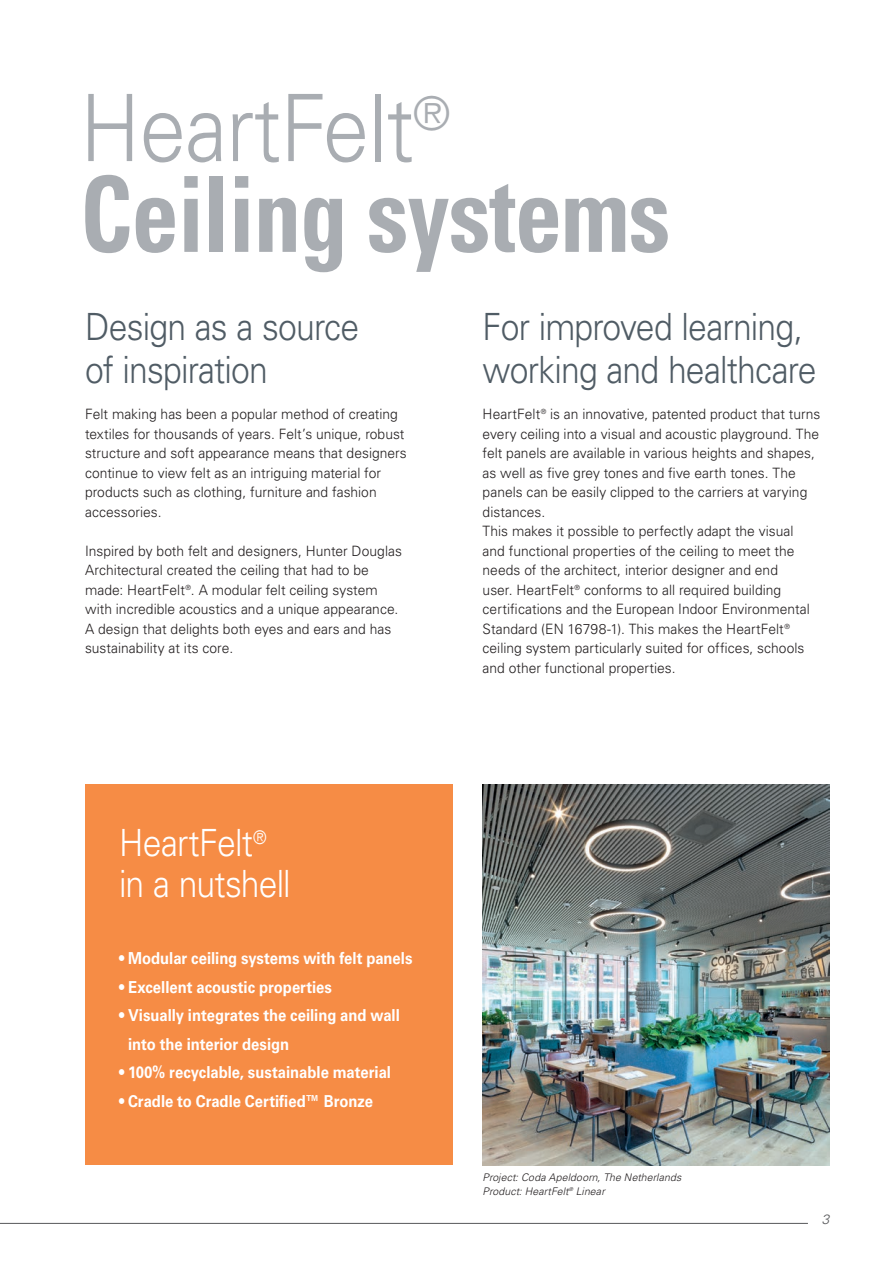
<style>
.page{position:relative;width:893px;height:1263px;background:#fff}
.page>*{position:absolute;margin:0;border:0;box-sizing:border-box;transform-origin:0 0}
.t1{font:700 condensed 105px "Univers LT Std";letter-spacing:-.01em;color:#a9adb2;scale:.9 1}
.t2{font:300 93px "Univers LT Std";letter-spacing:-.01em;color:#a9adb2;scale:.9 1}
.t3{font:300 37.5px/42.5px "Univers LT Std";letter-spacing:-.025em;color:#505c65;scale:.9 1}
.t4{font:300 37.5px/40.5px "Univers LT Std";letter-spacing:-.025em;color:#fff;scale:.9 1}
.t5{font:700 16.5px/28.5px "Univers LT Std";color:#fff;scale:.9 1}
.t6{font:300 14.25px/19.5px "Univers LT Std";color:#231f20}
.t7{font:italic 300 13.5px "Univers LT Std";color:#57585a}
.t8{font:italic 300 10.5px/13.5px "Univers LT Std";letter-spacing:.015em;color:#231f20}
</style>
<div class="page">
<div style="left:85px;top:784px;width:368px;height:381px;background:#f68c45"></div>
<hr style="left:0;top:1223px;width:808px;height:1px;background:#57585a">
<img style="left:483px;top:784px;width:346px;height:381px">
<h2 class="t2" style="left:80px;top:72px;width:413px">HeartFelt<sup>®</sup></h2>
<h1 class="t1" style="left:80px;top:150px;width:658px">Ceiling systems</h1>
<h3 class="t3" style="left:85px;top:306px;width:306px">Design as a source of inspiration</h3>
<p class="t6" style="left:85px;top:404px;width:323px">Felt making has been a popular method of creating textiles for thousands of years. Felt’s unique, robust structure and soft appearance means that designers continue to view felt as an intriguing material for products such as clothing, furniture and fashion accessories.</p>
<p class="t6" style="left:85px;top:541px;width:318px">Inspired by both felt and designers, Hunter Douglas Architectural created the ceiling that had to be made: HeartFelt<sup>®</sup>. A modular felt ceiling system with incredible acoustics and a unique appearance.<br>A design that delights both eyes and ears and has sustainability at its core.</p>
<h3 class="t4" style="left:119px;top:823px;width:192px">HeartFelt<sup>® </sup>in a nutshell</h3>
<p class="t5" style="left:119px;top:944px;width:328px">• Modular ceiling systems with felt panels</p>
<p class="t5" style="left:119px;top:973px;width:238px">• Excellent acoustic properties</p>
<p class="t5" style="left:128px;top:1001px;width:303px;text-indent:-9px">• Visually integrates the ceiling and wall into the interior design</p>
<p class="t5" style="left:119px;top:1058px;width:304px">• 100% recyclable, sustainable material</p>
<p class="t5" style="left:119px;top:1086px;width:284px">• Cradle to Cradle Certified™ Bronze</p>
<h3 class="t3" style="left:483px;top:306px;width:372px">For improved learning, working and healthcare</h3>
<p class="t6" style="left:483px;top:404px;width:339px">HeartFelt<sup>®</sup> is an innovative, patented product that turns every ceiling into a visual and acoustic playground. The felt panels are available in various heights and shapes, as well as five grey tones and five earth tones. The panels can be easily clipped to the carriers at varying distances.<br>This makes it possible to perfectly adapt the visual<br>and functional properties of the ceiling to meet the needs of the architect, interior designer and end<br>user. HeartFelt<sup>®</sup> conforms to all required building certifications and the European Indoor Environmental Standard (EN 16798-1). This makes the HeartFelt<sup>® </sup>ceiling system particularly suited for offices, schools and other functional properties.</p>
<p class="t8" style="left:483px;top:1171px;width:200px">Project: Coda Apeldoorn, The Netherlands<br>Product: HeartFelt<sup>®</sup> Linear</p>
<p class="t7" style="left:822px;top:1211px;width:9px">3</p>
</div>
